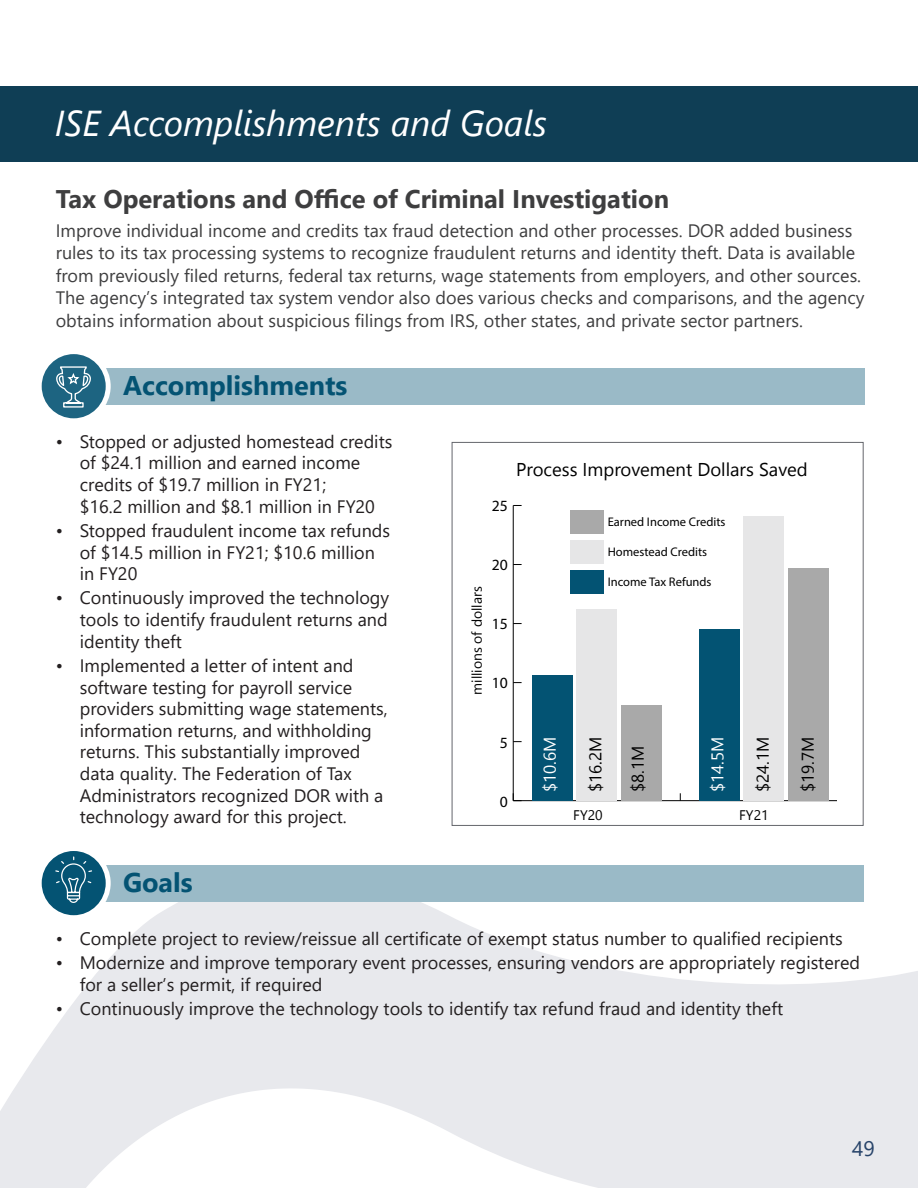
<style>
.page{position:relative;width:918px;height:1188px;background:#fff}
.page>*{position:absolute;margin:0;border:0;box-sizing:border-box;transform-origin:0 0}
.t1{font:italic 36px "Segoe UI";color:#fff}
.t2{font:700 27px "Segoe UI";color:#045373}
.t3{font:700 25.5px "Segoe UI";color:#3e3e3f}
.t4{font:21px "Segoe UI";color:#28446a}
.t5{font:18.6px "Segoe UI Emoji";color:#000}
.Bullet_list_-_black{font:18px/21.6px "Segoe UI";color:#231f20}
.t6{font:18px/22.5px "Segoe UI";color:#3e3e3f}
.t7{font:15.6px "Myriad Pro";color:#000}
.t8{font:13.95px "Segoe UI Emoji";color:#000}
.t9{font:12.6px "Myriad Pro";color:#000}
</style>
<div class="page">
<svg style="left:0;top:901px;width:918px;height:287px;fill:#e8e9ed"></svg>
<div style="left:0;top:86px;width:918px;height:76px;background:#0f3e55"></div>
<div style="left:80px;top:368px;width:785px;height:37px;background:#9abac7"></div>
<div style="left:37px;top:349px;width:74px;height:74px;background:#fff;border-radius:50%"></div>
<div style="left:42px;top:354px;width:64px;height:64px;background:#1d6481;border-radius:50%"></div>
<svg style="left:55px;top:354px;width:37px;height:54px"></svg>
<div style="left:80px;top:865px;width:784px;height:36px;background:#9abac7"></div>
<div style="left:37px;top:846px;width:74px;height:74px;background:#fff;border-radius:50%"></div>
<div style="left:42px;top:851px;width:64px;height:64px;background:#045373;border-radius:50%"></div>
<svg style="left:54px;top:856px;width:39px;height:47px"></svg>
<div style="left:452px;top:442px;width:412px;height:384px;border:1px solid #64666c"></div>
<hr style="left:513px;top:800px;width:323px;height:1px;background:#000">
<hr style="left:513px;top:505px;width:1px;height:296px;background:#000">
<div style="left:570px;top:510px;width:34px;height:24px;background:#a9a9a9"></div>
<div style="left:621px;top:705px;width:40px;height:96px;background:#a9a9a9"></div>
<div style="left:788px;top:568px;width:40px;height:233px;background:#a9a9a9"></div>
<div style="left:570px;top:540px;width:34px;height:24px;background:#e6e6e7"></div>
<div style="left:577px;top:609px;width:40px;height:192px;background:#e6e6e7"></div>
<div style="left:744px;top:516px;width:40px;height:285px;background:#e6e6e7"></div>
<div style="left:570px;top:570px;width:34px;height:24px;background:#035373"></div>
<div style="left:532px;top:676px;width:40px;height:125px;background:#035373"></div>
<div style="left:699px;top:629px;width:40px;height:172px;background:#035373"></div>
<p class="t1" style="left:55px;top:89px;width:494px">ISE Accomplishments and Goals</p>
<p class="t3" style="left:56px;top:174px;width:615px">Tax Operations and Office of Criminal Investigation</p>
<p class="t6" style="left:56px;top:218px;width:810px">Improve individual income and credits tax fraud detection and other processes. DOR added business rules to its tax processing systems to recognize fraudulent returns and identity theft. Data is available from previously filed returns, federal tax returns, wage statements from employers, and other sources.<br>The agency’s integrated tax system vendor also does various checks and comparisons, and the agency obtains information about suspicious filings from IRS, other states, and private sector partners.</p>
<p class="t2" style="left:123px;top:360px;width:226px">Accomplishments</p>
<p class="Bullet_list_-_black" style="left:80px;top:429px;width:314px;text-indent:-24px">• Stopped or adjusted homestead credits of $24.1 million and earned income credits of $19.7 million in FY21;<br>$16.2 million and $8.1 million in FY20</p>
<p class="Bullet_list_-_black" style="left:80px;top:518px;width:312px;text-indent:-24px">• Stopped fraudulent income tax refunds of $14.5 million in FY21; $10.6 million in FY20</p>
<p class="Bullet_list_-_black" style="left:80px;top:586px;width:311px;text-align:justify;text-indent:-24px">• Continuously improved the technology tools to identify fraudulent returns and identity theft</p>
<p class="Bullet_list_-_black" style="left:80px;top:653px;width:310px;text-indent:-24px">• Implemented a letter of intent and software testing for payroll service providers submitting wage statements, information returns, and withholding returns. This substantially improved data quality. The Federation of Tax Administrators recognized DOR with a technology award for this project.</p>
<p class="t2" style="left:123px;top:857px;width:71px">Goals</p>
<p class="t7" style="left:492px;top:496px;width:18px">25</p>
<p class="t8" style="left:468px;top:679px;width:94px;rotate:-90deg">●● □■▲ □ □●● ▲</p>
<p class="t7" style="left:492px;top:556px;width:18px">20</p>
<p class="t7" style="left:492px;top:615px;width:18px">15</p>
<p class="t7" style="left:492px;top:674px;width:18px">10</p>
<p class="t7" style="left:500px;top:733px;width:10px">5</p>
<p class="t7" style="left:500px;top:792px;width:10px">0</p>
<p class="t5" style="left:533px;top:458px;width:46px">□ ▲▲</p>
<p class="t5" style="left:676px;top:458px;width:80px">■▼ □●● ▲</p>
<p class="t9" style="left:608px;top:514px;width:119px">Earned Income Credits</p>
<p class="t9" style="left:608px;top:544px;width:101px">Homestead Credits</p>
<p class="t9" style="left:608px;top:574px;width:105px">Income Tax Refunds</p>
<p class="Bullet_list_-_black" style="left:56px;top:926px;width:789px">• Complete project to review/reissue all certificate of exempt status number to qualified recipients</p>
<p class="Bullet_list_-_black" style="left:80px;top:950px;width:782px;text-indent:-24px">• Modernize and improve temporary event processes, ensuring vendors are appropriately registered for a seller’s permit, if required</p>
<p class="Bullet_list_-_black" style="left:56px;top:996px;width:729px">• Continuously improve the technology tools to identify tax refund fraud and identity theft</p>
<p class="t4" style="left:852px;top:1129px;width:24px">49</p>
</div>
